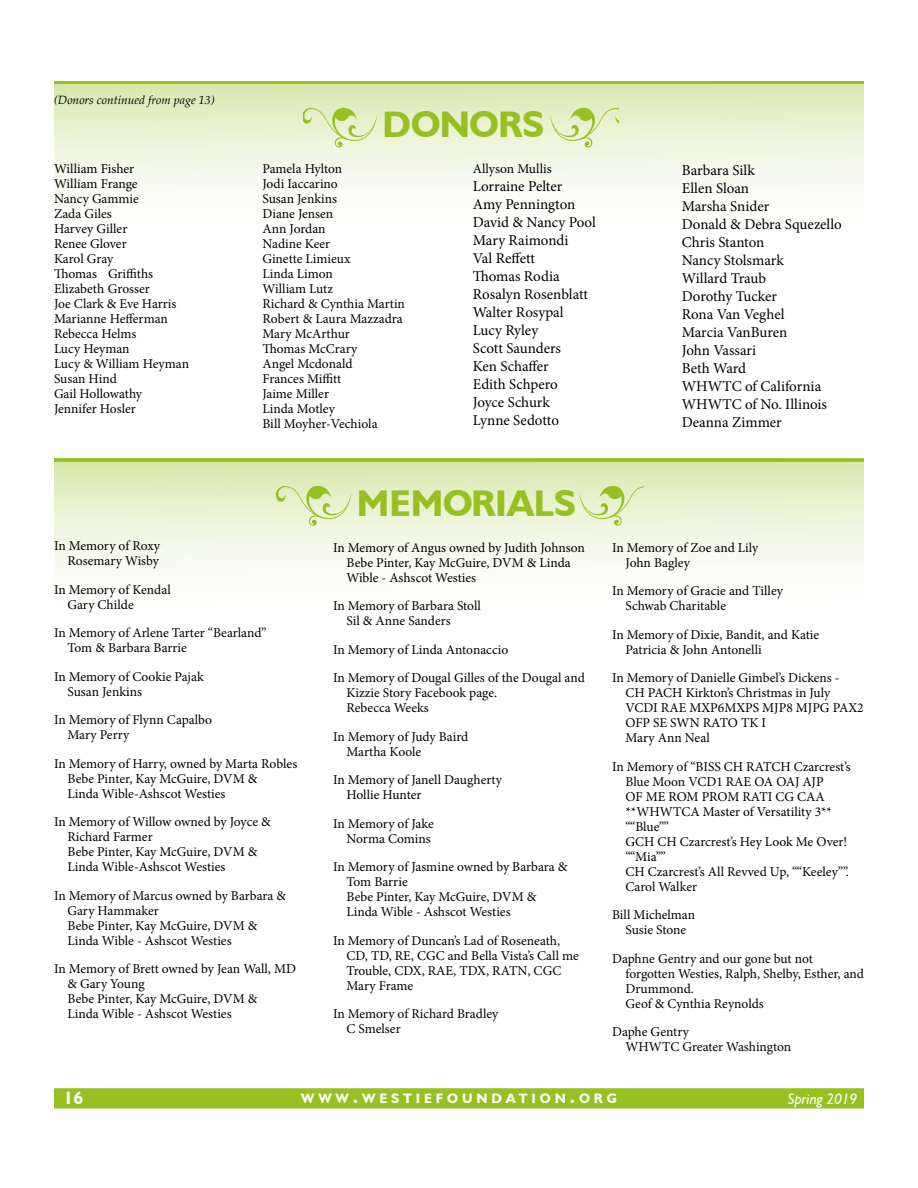
<style>
.page{position:relative;width:918px;height:1188px;background:#fff}
.page>*{position:absolute;margin:0;border:0;box-sizing:border-box;transform-origin:0 0}
.t1{font:700 37.2px "Humanist 521 BT";color:#96c121}
.t2{font:700 37.05px "Humanist 521 BT";letter-spacing:-.025em;color:#96c121}
.t3{font:700 18px "Humanist 521 BT";color:#fff}
.t4{font:15px/18px "Minion Pro";color:#000}
.t5{font:italic 15px "Humanist 521 BT";color:#fff}
.t6{font:700 13.65px "Humanist 521 BT";letter-spacing:.285em;color:#fff}
.t7{font:13.5px/15px "Minion Pro";letter-spacing:-.005em;color:#000}
.t8{font:italic 12px "Palatino";color:#000}
.s1{font-size:19.5px}
</style>
<div class="page">
<div style="left:54px;top:1088px;width:810px;height:20px;background:#96c121;border:2px solid #96c121"></div>
<div style="left:54px;top:81px;width:810px;height:173px;background:linear-gradient(to bottom,#deebb9,#fff)"></div>
<div style="left:54px;top:460px;width:810px;height:173px;background:linear-gradient(to bottom,#ddebb8,#fff)"></div>
<hr style="left:54px;top:81px;width:810px;height:3px;background:#96c121">
<svg style="left:303px;top:106px;width:74px;height:42px"></svg>
<svg style="left:550px;top:106px;width:68px;height:42px"></svg>
<hr style="left:54px;top:458px;width:810px;height:3px;background:#96c121">
<svg style="left:275px;top:484px;width:76px;height:42px"></svg>
<svg style="left:579px;top:484px;width:64px;height:42px"></svg>
<p class="t8" style="left:54px;top:90px;width:162px">(Donors continued from page 13)</p>
<h2 class="t2" style="left:383px;top:102px;width:163px">DONORS</h2>
<p class="t7" style="left:54px;top:162px;width:137px">William Fisher<br>William Frange<br>Nancy Gammie<br>Zada Giles<br>Harvey Giller<br>Renee Glover<br>Karol Gray<br>Thomas Griffiths<br>Elizabeth Grosser<br>Joe Clark &amp; Eve Harris<br>Marianne Hefferman<br>Rebecca Helms<br>Lucy Heyman<br>Lucy &amp; William Heyman<br>Susan Hind<br>Gail Hollowathy<br>Jennifer Hosler</p>
<p class="t7" style="left:262px;top:162px;width:144px">Pamela Hylton<br>Jodi Iaccarino<br>Susan Jenkins<br>Diane Jensen<br>Ann Jordan<br>Nadine Keer<br>Ginette Limieux<br>Linda Limon<br>William Lutz<br>Richard &amp; Cynthia Martin<br>Robert &amp; Laura Mazzadra<br>Mary McArthur<br>Thomas McCrary<br>Angel Mcdonald<br>Frances Miffitt<br>Jaime Miller<br>Linda Motley<br>Bill Moyher-Vechiola</p>
<p class="t7" style="left:473px;top:162px;width:80px">Allyson Mullis</p>
<p class="t4" style="left:473px;top:178px;width:125px">Lorraine Pelter<br>Amy Pennington<br>David &amp; Nancy Pool<br>Mary Raimondi<br>Val Reffett<br>Thomas Rodia<br>Rosalyn Rosenblatt<br>Walter Rosypal<br>Lucy Ryley<br>Scott Saunders<br>Ken Schaffer<br>Edith Schpero<br>Joyce Schurk<br>Lynne Sedotto</p>
<p class="t4" style="left:682px;top:161px;width:162px">Barbara Silk<br>Ellen Sloan<br>Marsha Snider<br>Donald &amp; Debra Squezello<br>Chris Stanton<br>Nancy Stolsmark<br>Willard Traub<br>Dorothy Tucker<br>Rona Van Veghel<br>Marcia VanBuren<br>John Vassari<br>Beth Ward<br>WHWTC of California<br>WHWTC of No. Illinois<br>Deanna Zimmer</p>
<p class="t7" style="left:54px;top:539px;width:108px;text-align:right">In Memory of Roxy<br>Rosemary Wisby</p>
<p class="t7" style="left:68px;top:582px;width:105px;text-indent:-14px">In Memory of Kendal<br>Gary Childe</p>
<p class="t7" style="left:68px;top:626px;width:201px;text-indent:-14px">In Memory of Arlene Tarter “Bearland”<br>Tom &amp; Barbara Barrie</p>
<p class="t7" style="left:68px;top:669px;width:138px;text-indent:-14px">In Memory of Cookie Pajak<br>Susan Jenkins</p>
<p class="t7" style="left:68px;top:713px;width:146px;text-indent:-14px">In Memory of Flynn Capalbo<br>Mary Perry</p>
<p class="t7" style="left:68px;top:756px;width:231px;text-indent:-14px">In Memory of Harry, owned by Marta Robles<br>Bebe Pinter, Kay McGuire, DVM &amp;<br>Linda Wible-Ashscot Westies</p>
<p class="t7" style="left:68px;top:815px;width:205px;text-indent:-14px">In Memory of Willow owned by Joyce &amp;<br>Richard Farmer<br>Bebe Pinter, Kay McGuire, DVM &amp;<br>Linda Wible-Ashscot Westies</p>
<p class="t7" style="left:68px;top:888px;width:220px;text-indent:-14px">In Memory of Marcus owned by Barbara &amp;<br>Gary Hammaker<br>Bebe Pinter, Kay McGuire, DVM &amp;<br>Linda Wible - Ashscot Westies</p>
<p class="t7" style="left:68px;top:962px;width:230px;text-indent:-14px">In Memory of Brett owned by Jean Wall, MD &amp; Gary Young<br>Bebe Pinter, Kay McGuire, DVM &amp;<br>Linda Wible - Ashscot Westies</p>
<h1 class="t1" style="left:357px;top:480px;width:221px">MEMORIALS</h1>
<p class="t7" style="left:347px;top:540px;width:240px;text-indent:-14px">In Memory of Angus owned by Judith Johnson<br>Bebe Pinter, Kay McGuire, DVM &amp; Linda<br>Wible - Ashscot Westies</p>
<p class="t7" style="left:347px;top:599px;width:136px;text-indent:-14px">In Memory of Barbara Stoll<br>Sil &amp; Anne Sanders</p>
<p class="t7" style="left:333px;top:635px;width:253px;line-height:28.5px">In Memory of Linda Antonaccio<br>In Memory of Dougal Gilles of the Dougal and</p>
<p class="t7" style="left:347px;top:686px;width:152px">Kizzie Story Facebook page.<br>Rebecca Weeks</p>
<p class="t7" style="left:347px;top:729px;width:123px;text-indent:-14px">In Memory of Judy Baird<br>Martha Koole</p>
<p class="t7" style="left:347px;top:773px;width:157px;text-indent:-14px">In Memory of Janell Daugherty<br>Hollie Hunter</p>
<p class="t7" style="left:333px;top:816px;width:102px;text-align:right">In Memory of Jake<br>Norma Comins</p>
<p class="t7" style="left:347px;top:860px;width:223px;text-indent:-14px">In Memory of Jasmine owned by Barbara &amp;<br>Tom Barrie<br>Bebe Pinter, Kay McGuire, DVM &amp;<br>Linda Wible - Ashscot Westies</p>
<p class="t7" style="left:347px;top:933px;width:234px;text-indent:-14px">In Memory of Duncan’s Lad of Roseneath,<br>CD, TD, RE, CGC and Bella Vista’s Call me<br>Trouble, CDX, RAE, TDX, RATN, CGC<br>Mary Frame</p>
<p class="t7" style="left:347px;top:1007px;width:154px;text-indent:-14px">In Memory of Richard Bradley<br>C Smelser</p>
<p class="t7" style="left:626px;top:540px;width:134px;text-indent:-14px">In Memory of Zoe and Lily<br>John Bagley</p>
<p class="t7" style="left:626px;top:583px;width:159px;text-indent:-14px">In Memory of Gracie and Tilley<br>Schwab Charitable</p>
<p class="t7" style="left:626px;top:627px;width:195px;text-indent:-14px">In Memory of Dixie, Bandit, and Katie<br>Patricia &amp; John Antonelli</p>
<p class="t7" style="left:626px;top:670px;width:240px;text-indent:-14px">In Memory of Danielle Gimbel’s Dickens -<br>CH PACH Kirkton’s Christmas in July<br>VCDI RAE MXP6MXPS MJP8 MJPG PAX2<br>OFP SE SWN RATO TK I<br>Mary Ann Neal</p>
<p class="t7" style="left:626px;top:759px;width:227px;text-indent:-14px">In Memory of “BISS CH RATCH Czarcrest’s<br>Blue Moon VCD1 RAE OA OAJ AJP<br>OF ME ROM PROM RATI CG CAA **WHWTCA Master of Versatility 3** ““Blue””<br>GCH CH Czarcrest’s Hey Look Me Over! ““Mia””<br>CH Czarcrest’s All Revved Up, ““Keeley””.<br>Carol Walker</p>
<p class="t7" style="left:612px;top:907px;width:85px;text-align:center">Bill Michelman<br>Susie Stone</p>
<p class="t7" style="left:626px;top:951px;width:240px;text-indent:-14px">Daphne Gentry and our gone but not forgotten Westies, Ralph, Shelby, Esther, and<br>Drummond.<br>Geof &amp; Cynthia Reynolds</p>
<p class="t7" style="left:626px;top:1024px;width:167px;text-indent:-14px">Daphe Gentry<br>WHWTC Greater Washington</p>
<h3 class="t3" style="left:64px;top:1087px;width:21px">16</h3>
<p class="t6" style="left:301px;top:1090px;width:317px">WWW<span class="s1">.</span>WESTIEFOUNDATION<span class="s1">.</span>ORG</p>
<p class="t5" style="left:788px;top:1090px;width:71px">Spring 2019</p>
</div>
